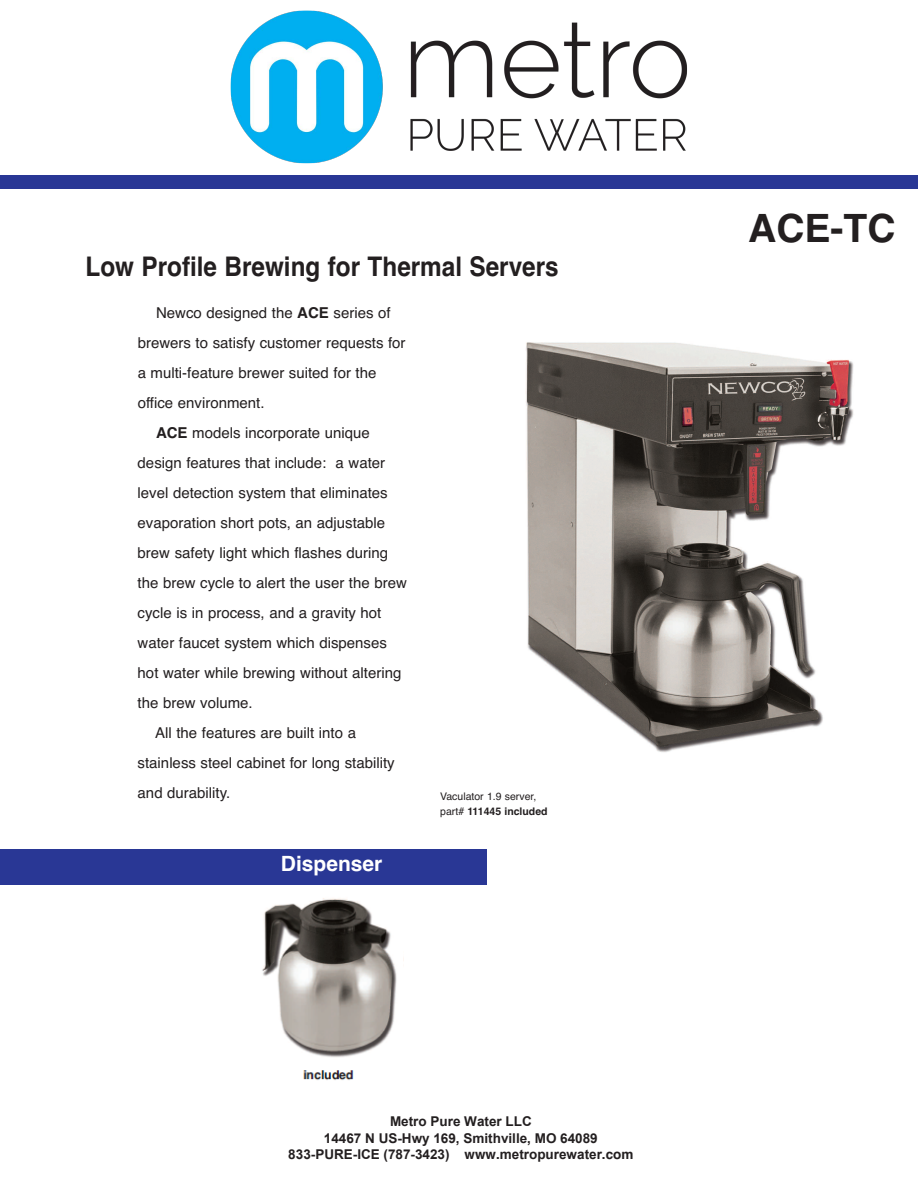
<style>
.page{position:relative;width:918px;height:1188px;background:#fff}
.page>*{position:absolute;margin:0;border:0;box-sizing:border-box;transform-origin:0 0}
.t1{font:700 39px "Helvetica";color:#231f20}
.t2{font:700 27px "Helvetica";color:#231f20;scale:.9 1}
.t3{font:700 21px "Helvetica";color:#fff}
.t4{font:15px "Helvetica";color:#231f20}
.t5{font:700 13.5px/16.2px "Arial";color:#231f20;text-align:center}
.t6{font:10.5px/15px "Helvetica";color:#231f20}
.s1{font-weight:700}
.s2{font-family:"Helvetica"}
</style>
<div class="page">
<img style="left:525px;top:342px;width:329px;height:410px">
<div style="left:0;top:849px;width:487px;height:35px;background:#293795"></div>
<div style="left:0;top:176px;width:918px;height:13px;background:#293795"></div>
<img style="left:230px;top:10px;width:457px;height:154px">
<img style="left:262px;top:898px;width:142px;height:182px">
<h2 class="t2" style="left:86px;top:251px;width:527px">Low Profile Brewing for Thermal Servers</h2>
<p class="t4" style="left:156px;top:304px;width:236px">Newco designed the <span class="s1">ACE</span> series of</p>
<p class="t4" style="left:138px;top:334px;width:269px">brewers to satisfy customer requests for</p>
<p class="t4" style="left:138px;top:364px;width:240px">a multi-feature brewer suited for the</p>
<p class="t4" style="left:138px;top:394px;width:128px">office environment.</p>
<p class="t4" style="left:156px;top:424px;width:215px"><span class="s1">ACE</span> models incorporate unique</p>
<p class="t4" style="left:138px;top:454px;width:249px">design features that include: a water</p>
<p class="t4" style="left:138px;top:484px;width:252px">level detection system that eliminates</p>
<p class="t4" style="left:138px;top:514px;width:249px">evaporation short pots, an adjustable</p>
<p class="t4" style="left:138px;top:544px;width:252px">brew safety light which flashes during</p>
<p class="t4" style="left:138px;top:574px;width:271px">the brew cycle to alert the user the brew</p>
<p class="t4" style="left:138px;top:604px;width:245px">cycle is in process, and a gravity hot</p>
<p class="t4" style="left:138px;top:634px;width:251px">water faucet system which dispenses</p>
<p class="t4" style="left:138px;top:664px;width:265px">hot water while brewing without altering</p>
<p class="t4" style="left:138px;top:694px;width:117px">the brew volume.</p>
<p class="t4" style="left:155px;top:724px;width:202px">All the features are built into a</p>
<p class="t4" style="left:138px;top:754px;width:259px">stainless steel cabinet for long stability</p>
<p class="t4" style="left:138px;top:784px;width:94px">and durability.</p>
<h3 class="t3" style="left:281px;top:851px;width:103px">Dispenser</h3>
<p class="t6" style="left:440px;top:789px;width:109px">Vaculator 1.9 server, part# <span class="s1">111445 included</span></p>
<p class="t5" style="left:288px;top:1114px;width:347px">Metro Pure Water LLC<br>14467 N US-Hwy 169, Smithville, MO 64089<br>833-PURE-ICE (787-3423) <span class="s2">www.</span>metropurewater<span class="s2">.com</span></p>
<h1 class="t1" style="left:748px;top:205px;width:149px">ACE-TC</h1>
</div>
